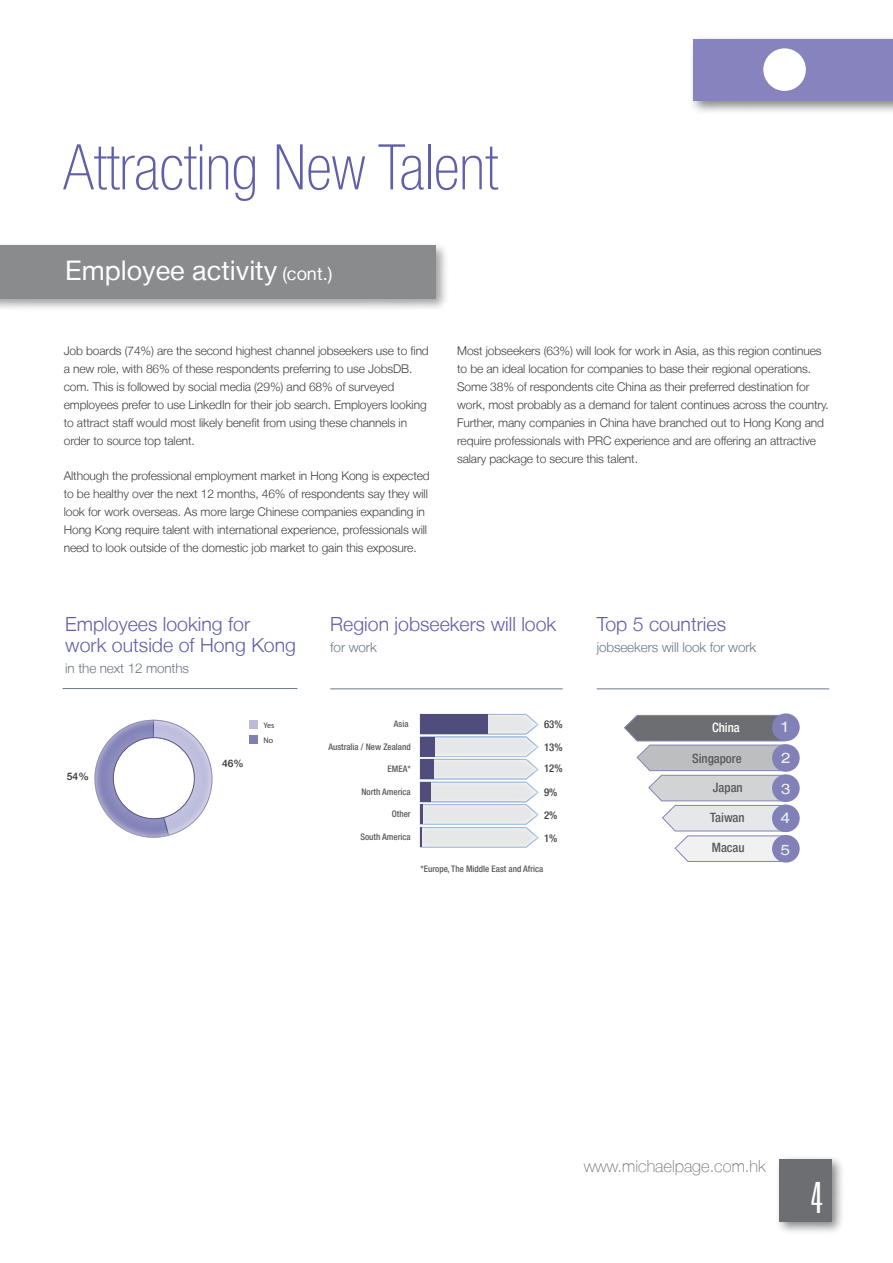
<style>
.page{position:relative;width:893px;height:1263px;background:#fff}
.page>*{position:absolute;margin:0;border:0;box-sizing:border-box;transform-origin:0 0}
.t1{font:100 condensed 63px "Helvetica Neue LT";color:#605faa}
.t2{font:300 ultra-condensed 43.2px "Univers LT";color:#fff}
.t3{font:27px "Helvetica Neue LT";color:#fff}
.t4{font:300 19.5px/21px "Helvetica Neue LT";color:#605faa}
.t5{font:100 16.5px "Helvetica Neue LT";color:#6d6e71}
.t6{font:expanded 14.7px/30.5px "Helvetica Neue LT";color:#f1f1f2}
.t7{font:300 13.5px "Helvetica Neue LT";letter-spacing:-.01em;color:#6c7885}
.t8{font:500 condensed 12.75px "Helvetica Neue LT";color:#58595b}
.t9{font:500 condensed 12.75px "Helvetica Neue LT";color:#fff}
.t10{font:300 12px/18px "Helvetica Neue LT";letter-spacing:-.01em;color:#414042}
.t11{font:500 condensed 10.8px/21.8px "Helvetica Neue LT";color:#414042}
.t12{font:500 10.2px "Helvetica Neue LT";color:#333}
.t13{font:500 condensed 9px "Helvetica Neue LT";color:#58595b}
.t14{font:8.1px/14.7px "Myriad Pro";color:#333}
.s1{font-size:18px}
</style>
<div class="page">
<div style="left:774px;top:1154px;width:71px;height:81px;background:#000;opacity:.48"></div>
<div style="left:779px;top:1159px;width:53px;height:63px;background:#6d6e71"></div>
<div style="left:688px;top:34px;width:205px;height:80px;background:#000;opacity:.48"></div>
<div style="left:693px;top:39px;width:200px;height:62px;background:#8783be"></div>
<div style="left:763px;top:48px;width:43px;height:43px;background:#fff;border-radius:50%"></div>
<div style="left:0;top:241px;width:449px;height:71px;background:#000;opacity:.48"></div>
<div style="left:0;top:246px;width:436px;height:53px;background:#8a8b8d"></div>
<div style="left:250px;top:721px;width:8px;height:8px;background:#bbbbdc"></div>
<div style="left:250px;top:736px;width:8px;height:8px;background:#8080b7"></div>
<img style="left:94px;top:719px;width:119px;height:119px">
<div style="left:113px;top:738px;width:81px;height:81px;background:#fff;border-radius:50%"></div>
<div style="left:113px;top:737px;width:82px;height:82px;border:1px solid #585181;border-radius:50%"></div>
<hr style="left:63px;top:688px;width:234px;height:1px;background:#6c7885">
<svg style="left:420px;top:714px;width:119px;height:134px;background:#ced0db"></svg>
<hr style="left:420px;top:805px;width:3px;height:19px;background:#504c7b">
<hr style="left:330px;top:689px;width:233px;height:1px;background:#6c7885">
<hr style="left:597px;top:689px;width:232px;height:1px;background:#6c7885">
<svg style="left:624px;top:714px;width:162px;height:148px"></svg>
<div style="left:772px;top:713px;width:28px;height:28px;background:#8181b7;border-radius:50%"></div>
<div style="left:772px;top:744px;width:28px;height:28px;background:#8181b7;border-radius:50%"></div>
<div style="left:772px;top:774px;width:28px;height:28px;background:#8181b7;border-radius:50%"></div>
<div style="left:772px;top:804px;width:28px;height:28px;background:#8181b7;border-radius:50%"></div>
<div style="left:772px;top:835px;width:28px;height:27px;background:#8181b7;border-radius:50%"></div>
<h1 class="t1" style="left:63px;top:132px;width:436px">Attracting New Talent</h1>
<h3 class="t3" style="left:65px;top:254px;width:269px">Employee activity <span class="s1">(cont.)</span></h3>
<p class="t10" style="left:64px;top:342px;width:367px">Job boards (74%) are the second highest channel jobseekers use to find a new role, with 86% of these respondents preferring to use JobsDB. com. This is followed by social media (29%) and 68% of surveyed employees prefer to use LinkedIn for their job search. Employers looking to attract staff would most likely benefit from using these channels in order to source top talent.</p>
<p class="t10" style="left:64px;top:467px;width:368px">Although the professional employment market in Hong Kong is expected to be healthy over the next 12 months, 46% of respondents say they will look for work overseas. As more large Chinese companies expanding in Hong Kong require talent with international experience, professionals will need to look outside of the domestic job market to gain this exposure.</p>
<p class="t10" style="left:457px;top:342px;width:373px">Most jobseekers (63%) will look for work in Asia, as this region continues to be an ideal location for companies to base their regional operations.<br>Some 38% of respondents cite China as their preferred destination for work, most probably as a demand for talent continues across the country.<br>Further, many companies in China have branched out to Hong Kong and require professionals with PRC experience and are offering an attractive salary package to secure this talent.</p>
<h3 class="t4" style="left:65px;top:613px;width:232px">Employees looking for work outside of Hong Kong</h3>
<p class="t7" style="left:65px;top:660px;width:125px">in the next 12 months</p>
<p class="t12" style="left:67px;top:770px;width:23px">54%</p>
<p class="t12" style="left:222px;top:757px;width:23px">46%</p>
<p class="t14" style="left:263px;top:718px;width:13px">Yes<br>No</p>
<h3 class="t4" style="left:330px;top:613px;width:228px">Region jobseekers will look</h3>
<p class="t7" style="left:330px;top:639px;width:48px">for work</p>
<p class="t13" style="left:394px;top:719px;width:16px">Asia</p>
<p class="t13" style="left:328px;top:741px;width:84px">Australia / New Zealand</p>
<p class="t13" style="left:388px;top:763px;width:25px">EMEA*</p>
<p class="t13" style="left:361px;top:787px;width:51px">North America</p>
<p class="t11" style="left:544px;top:713px;width:20px">63%</p>
<p class="t11" style="left:544px;top:736px;width:20px">13%<br>12%</p>
<p class="t11" style="left:544px;top:781px;width:15px">9%</p>
<p class="t13" style="left:392px;top:809px;width:20px">Other</p>
<p class="t11" style="left:544px;top:804px;width:15px">2%</p>
<p class="t13" style="left:360px;top:832px;width:52px">South America</p>
<p class="t11" style="left:544px;top:827px;width:15px">1%</p>
<p class="t13" style="left:420px;top:864px;width:124px">*Europe, The Middle East and Africa</p>
<h3 class="t4" style="left:597px;top:613px;width:131px">Top 5 countries</h3>
<p class="t7" style="left:597px;top:639px;width:161px">jobseekers will look for work</p>
<p class="t9" style="left:712px;top:720px;width:29px">China</p>
<p class="t8" style="left:692px;top:751px;width:51px">Singapore</p>
<p class="t8" style="left:713px;top:780px;width:31px">Japan</p>
<p class="t8" style="left:710px;top:810px;width:36px">Taiwan</p>
<p class="t8" style="left:712px;top:839px;width:34px">Macau</p>
<p class="t6" style="left:780px;top:711px;width:12px">1<br>2<br>3<br>4</p>
<p class="t6" style="left:780px;top:834px;width:11px">5</p>
<h3 class="t5" style="left:584px;top:1156px;width:183px">www.michaelpage.com.hk</h3>
<h2 class="t2" style="left:811px;top:1175px;width:13px">4</h2>
</div>
